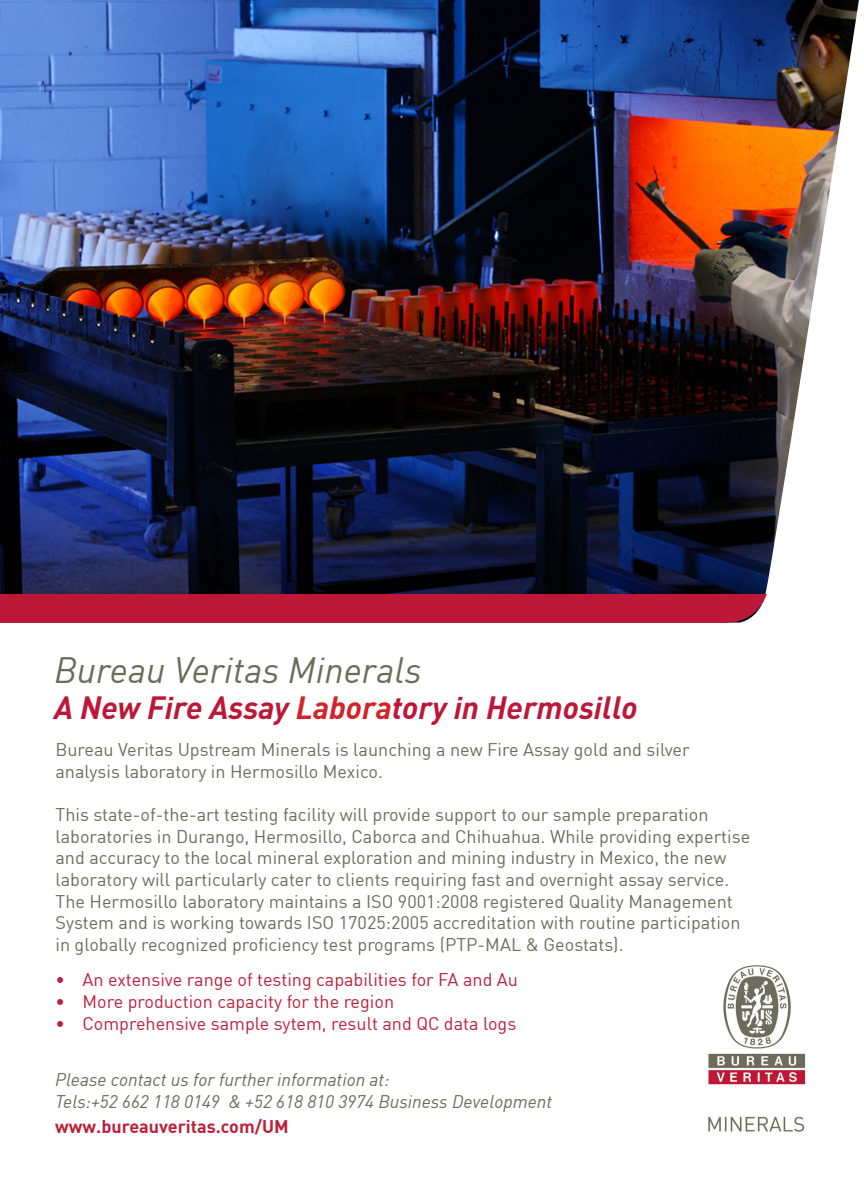
<style>
.page{position:relative;width:864px;height:1188px;background:#fff}
.page>*{position:absolute;margin:0;border:0;box-sizing:border-box;transform-origin:0 0}
.t1{font:italic 36px "DIN";color:#6d6c5c}
.t2{font:italic 700 31.5px "DIN";color:#bd1738}
.t3{font:18px/21.6px "DIN";color:#6d6c5c}
.t4{font:18px "DIN";color:#be1f3b}
.t5{font:italic 18px "DIN";color:#6d6c5c}
.t6{font:700 18px "DIN";color:#be1f3b}
.s1{color:#d1232a}
</style>
<div class="page">
<img style="left:0;top:0;width:859px;height:594px">
<img style="left:708px;top:965px;width:98px;height:167px">
<svg style="left:728px;top:594px;width:39px;height:29px"></svg>
<div style="left:0;top:594px;width:728px;height:29px;background:#bd1738"></div>
<p class="t1" style="left:54px;top:648px;width:369px">Bureau Veritas Minerals</p>
<p class="t2" style="left:54px;top:687px;width:585px">A New Fire Assay <span class="s1">Labora</span>tory in Hermosillo</p>
<p class="t3" style="left:56px;top:739px;width:636px">Bureau Veritas Upstream Minerals is launching a new Fire Assay gold and silver</p>
<p class="t3" style="left:56px;top:760px;width:329px">analysis laboratory in Hermosillo Mexico.</p>
<p class="t3" style="left:56px;top:804px;width:696px">This state-of-the-art testing facility will provide support to our sample preparation laboratories in Durango, Hermosillo, Caborca and Chihuahua. While providing expertise and accuracy to the local mineral exploration and mining industry in Mexico, the new laboratory will particularly cater to clients requiring fast and overnight assay service.<br>The Hermosillo laboratory maintains a ISO 9001:2008 registered Quality Management System and is working towards ISO 17025:2005 accreditation with routine participation in globally recognized proficiency test programs (PTP-MAL &amp; Geostats).</p>
<p class="t4" style="left:56px;top:969px;width:464px">• An extensive range of testing capabilities for FA and Au</p>
<p class="t4" style="left:56px;top:990px;width:340px">• More production capacity for the region</p>
<p class="t4" style="left:56px;top:1012px;width:462px">• Comprehensive sample sytem, result and QC data logs</p>
<p class="t5" style="left:55px;top:1068px;width:336px">Please contact us for further information at:</p>
<p class="t5" style="left:55px;top:1090px;width:498px">Tels:+52 662 118 0149 &amp; +52 618 810 3974 Business Development</p>
<p class="t6" style="left:55px;top:1115px;width:235px">www.bureauveritas.com/UM</p>
</div>
